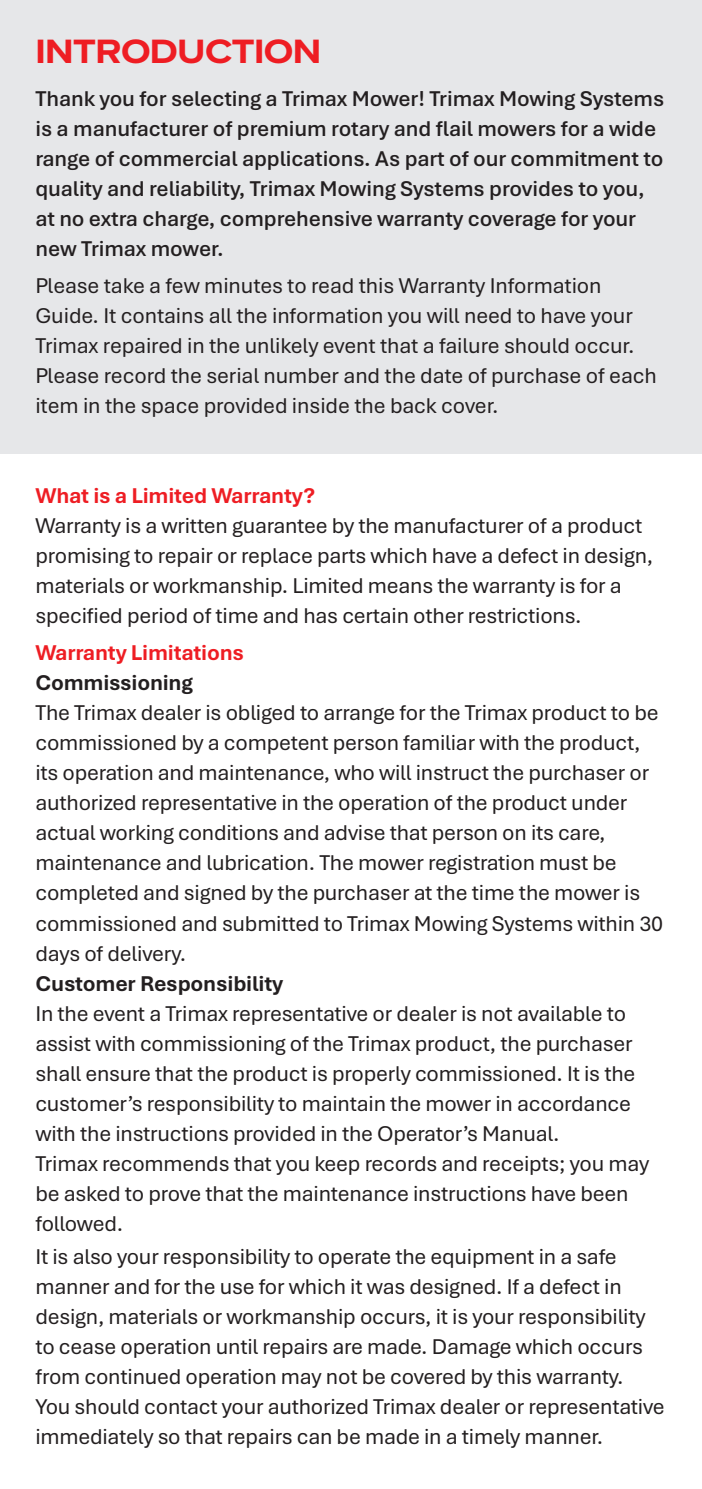
<style>
.page{position:relative;width:702px;height:1489px;background:#fff}
.page>*{position:absolute;margin:0;border:0;box-sizing:border-box;transform-origin:0 0}
.t1{font:700 35px "Proxima Nova Wide";letter-spacing:-.02em;color:#ee1d23}
.t2{font:22.5px/30px "Aptos";letter-spacing:-.01em;color:#231f20}
.t3{font:600 22.5px/30px "Aptos";letter-spacing:-.005em;color:#231f20}
.t4{font:700 22.5px "Aptos";letter-spacing:-.01em;color:#ee1d23}
.t5{font:700 22.5px "Aptos";letter-spacing:-.01em;color:#231f20}
</style>
<div class="page">
<div style="left:0;top:0;width:702px;height:454px;background:#e6e7e9"></div>
<h1 class="t1" style="left:35px;top:25px;width:287px">INTRODUCTION</h1>
<p class="t3" style="left:35px;top:83px;width:630px">Thank you for selecting a Trimax Mower! Trimax Mowing Systems is a manufacturer of premium rotary and flail mowers for a wide range of commercial applications. As part of our commitment to quality and reliability, Trimax Mowing Systems provides to you, at no extra charge, comprehensive warranty coverage for your new Trimax mower.</p>
<p class="t2" style="left:35px;top:270px;width:623px">Please take a few minutes to read this Warranty Information Guide. It contains all the information you will need to have your Trimax repaired in the unlikely event that a failure should occur.<br>Please record the serial number and the date of purchase of each item in the space provided inside the back cover.</p>
<p class="t4" style="left:35px;top:480px;width:281px">What is a Limited Warranty?</p>
<p class="t2" style="left:35px;top:510px;width:619px">Warranty is a written guarantee by the manufacturer of a product promising to repair or replace parts which have a defect in design, materials or workmanship. Limited means the warranty is for a specified period of time and has certain other restrictions.</p>
<p class="t4" style="left:35px;top:637px;width:210px">Warranty Limitations</p>
<p class="t5" style="left:35px;top:667px;width:159px">Commissioning</p>
<p class="t2" style="left:35px;top:697px;width:629px">The Trimax dealer is obliged to arrange for the Trimax product to be commissioned by a competent person familiar with the product, its operation and maintenance, who will instruct the purchaser or authorized representative in the operation of the product under actual working conditions and advise that person on its care, maintenance and lubrication. The mower registration must be completed and signed by the purchaser at the time the mower is commissioned and submitted to Trimax Mowing Systems within 30 days of delivery.</p>
<p class="t5" style="left:35px;top:967px;width:249px">Customer Responsibility</p>
<p class="t2" style="left:35px;top:997px;width:615px">In the event a Trimax representative or dealer is not available to assist with commissioning of the Trimax product, the purchaser shall ensure that the product is properly commissioned. It is the customer’s responsibility to maintain the mower in accordance with the instructions provided in the Operator’s Manual.<br>Trimax recommends that you keep records and receipts; you may be asked to prove that the maintenance instructions have been followed.</p>
<p class="t2" style="left:35px;top:1240px;width:630px">It is also your responsibility to operate the equipment in a safe manner and for the use for which it was designed. If a defect in design, materials or workmanship occurs, it is your responsibility to cease operation until repairs are made. Damage which occurs from continued operation may not be covered by this warranty.<br>You should contact your authorized Trimax dealer or representative immediately so that repairs can be made in a timely manner.</p>
</div>
